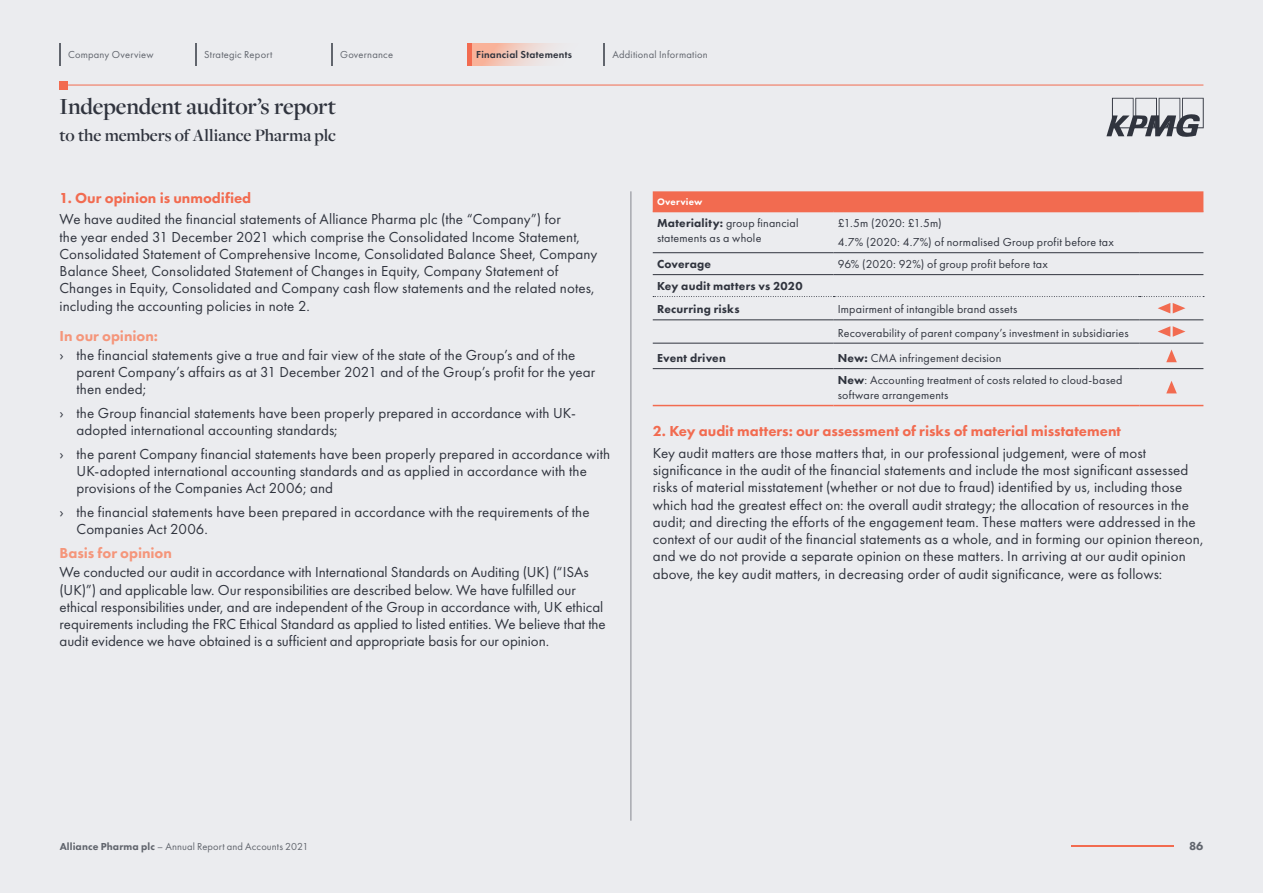
<style>
.page{position:relative;width:1263px;height:893px;background:#ebecef}
.page>*{position:absolute;margin:0;border:0;box-sizing:border-box;transform-origin:0 0}
.t1{font:600 24px "Freight Disp Pro";letter-spacing:-.01em;color:#30343e}
.t2{font:600 18px "Freight Disp Pro";letter-spacing:-.005em;color:#30343e}
.t3{font:15px/17.2px "Futura PT";letter-spacing:.005em;color:#30343e}
.t4{font:800 15px "Futura PT";color:#f26b50}
.t5{font:800 15px "Futura PT";letter-spacing:-.005em;color:#f5967b}
.t6{font:12px/15px "Futura PT";letter-spacing:.015em;color:#30343e}
.t7{font:800 12px/23.2px "Futura PT";letter-spacing:.02em;color:#30343e}
.t8{font:800 12px "Futura PT";color:#61656d}
.t9{font:10.5px "Futura PT";letter-spacing:.02em;color:#61656d}
.t10{font:600 10.5px "Futura PT";letter-spacing:.025em;color:#30343e}
.t11{font:800 9.75px "Futura PT";letter-spacing:.02em;color:#fff}
.s1{font-weight:800}
</style>
<div class="page">
<svg style="left:1106px;top:98px;width:98px;height:39px"></svg>
<hr style="left:631px;top:191px;width:1px;height:630px;background:#858890">
<div style="left:653px;top:191px;width:550px;height:20px;background:#f26b50"></div>
<hr style="left:653px;top:252px;width:180px;height:1px;background:#30343e">
<hr style="left:833px;top:252px;width:307px;height:1px;background:#30343e">
<hr style="left:1140px;top:252px;width:63px;height:1px;background:#30343e">
<hr style="left:653px;top:274px;width:180px;height:1px;background:#30343e">
<hr style="left:833px;top:274px;width:307px;height:1px;background:#30343e">
<hr style="left:1140px;top:274px;width:63px;height:1px;background:#30343e">
<hr style="left:653px;top:319px;width:180px;height:1px;background:#30343e">
<hr style="left:833px;top:319px;width:307px;height:1px;background:#30343e">
<hr style="left:1140px;top:319px;width:63px;height:1px;background:#30343e">
<hr style="left:653px;top:343px;width:180px;height:1px;background:#30343e">
<hr style="left:833px;top:343px;width:307px;height:1px;background:#30343e">
<hr style="left:1140px;top:343px;width:63px;height:1px;background:#30343e">
<hr style="left:653px;top:368px;width:180px;height:1px;background:#30343e">
<hr style="left:833px;top:368px;width:307px;height:1px;background:#30343e">
<hr style="left:1140px;top:368px;width:63px;height:1px;background:#30343e">
<svg style="left:653px;top:296px;width:551px;height:1px"></svg>
<hr style="left:653px;top:405px;width:180px;height:1px;background:#f26b50">
<hr style="left:833px;top:405px;width:307px;height:1px;background:#f26b50">
<hr style="left:1140px;top:405px;width:63px;height:1px;background:#f26b50">
<hr style="left:653px;top:211px;width:180px;height:1px;background:#f26b50">
<hr style="left:833px;top:211px;width:307px;height:1px;background:#f26b50">
<hr style="left:1140px;top:211px;width:63px;height:1px;background:#f26b50">
<svg style="left:1158px;top:303px;width:27px;height:10px"></svg>
<svg style="left:1158px;top:326px;width:27px;height:11px"></svg>
<svg style="left:1166px;top:350px;width:11px;height:12px"></svg>
<svg style="left:1166px;top:381px;width:11px;height:12px"></svg>
<hr style="left:1071px;top:846px;width:103px;height:1px;background:#f26b50">
<hr style="left:68px;top:85px;width:1135px;height:1px;background:#f26b50">
<div style="left:60px;top:81px;width:8px;height:8px;background:#f26b50"></div>
<svg style="left:472px;top:43px;width:81px;height:22px"></svg>
<hr style="left:468px;top:43px;width:4px;height:22px;background:#f26b50">
<svg style="left:60px;top:43px;width:1px;height:22px"></svg>
<svg style="left:332px;top:43px;width:1px;height:22px"></svg>
<svg style="left:196px;top:43px;width:1px;height:22px"></svg>
<svg style="left:604px;top:43px;width:1px;height:22px"></svg>
<p class="t9" style="left:68px;top:48px;width:87px">Company Overview</p>
<p class="t9" style="left:204px;top:48px;width:70px">Strategic Report</p>
<p class="t9" style="left:340px;top:48px;width:54px">Governance</p>
<p class="t10" style="left:476px;top:47px;width:97px">Financial Statements</p>
<p class="t9" style="left:612px;top:48px;width:97px">Additional Information</p>
<h1 class="t1" style="left:60px;top:91px;width:278px">Independent auditor’s report</h1>
<p class="t2" style="left:60px;top:123px;width:278px">to the members of Alliance Pharma plc</p>
<p class="t4" style="left:60px;top:188px;width:193px">1. Our opinion is unmodified</p>
<p class="t3" style="left:60px;top:211px;width:539px">We have audited the financial statements of Alliance Pharma plc (the “Company”) for<br>the year ended 31 December 2021 which comprise the Consolidated Income Statement, Consolidated Statement of Comprehensive Income, Consolidated Balance Sheet, Company Balance Sheet, Consolidated Statement of Changes in Equity, Company Statement of Changes in Equity, Consolidated and Company cash flow statements and the related notes, including the accounting policies in note 2.</p>
<p class="t5" style="left:60px;top:326px;width:100px">In our opinion:</p>
<p class="t3" style="left:77px;top:346px;width:520px;text-indent:-17px">› the financial statements give a true and fair view of the state of the Group’s and of the parent Company’s affairs as at 31 December 2021 and of the Group’s profit for the year then ended;</p>
<p class="t3" style="left:77px;top:404px;width:501px;text-indent:-17px">› the Group financial statements have been properly prepared in accordance with UK&shy;adopted international accounting standards;</p>
<p class="t3" style="left:77px;top:445px;width:535px;text-indent:-17px">› the parent Company financial statements have been properly prepared in accordance with<br>UK-adopted international accounting standards and as applied in accordance with the provisions of the Companies Act 2006; and</p>
<p class="t3" style="left:77px;top:503px;width:514px;text-indent:-17px">› the financial statements have been prepared in accordance with the requirements of the<br>Companies Act 2006.</p>
<p class="t5" style="left:60px;top:544px;width:114px">Basis for opinion</p>
<p class="t3" style="left:60px;top:564px;width:548px">We conducted our audit in accordance with International Standards on Auditing (UK) (“ISAs (UK)”) and applicable law. Our responsibilities are described below. We have fulfilled our ethical responsibilities under, and are independent of the Group in accordance with, UK ethical requirements including the FRC Ethical Standard as applied to listed entities. We believe that the audit evidence we have obtained is a sufficient and appropriate basis for our opinion.</p>
<p class="t11" style="left:657px;top:196px;width:47px">Overview</p>
<p class="t6" style="left:657px;top:216px;width:143px"><span class="s1">Materiality:</span> group financial statements as a whole</p>
<p class="t6" style="left:838px;top:213px;width:278px;line-height:19.2px">£1.5m (2020: £1.5m)<br>4.7% (2020: 4.7%) of normalised Group profit before tax</p>
<p class="t7" style="left:657px;top:252px;width:56px">Coverage</p>
<p class="t6" style="left:838px;top:257px;width:212px">96% (2020: 92%) of group profit before tax</p>
<p class="t7" style="left:657px;top:274px;width:147px">Key audit matters vs 2020<br>Recurring risks</p>
<p class="t6" style="left:838px;top:298px;width:292px;line-height:23.2px">Impairment of intangible brand assets<br>Recoverability of parent company’s investment in subsidiaries</p>
<p class="t7" style="left:657px;top:346px;width:70px">Event driven</p>
<p class="t6" style="left:838px;top:347px;width:286px;line-height:21.9px"><span class="s1">New:</span> CMA infringement decision<br><span class="s1">New</span>: Accounting treatment of costs related to cloud-based</p>
<p class="t6" style="left:838px;top:388px;width:112px">software arrangements</p>
<p class="t4" style="left:653px;top:422px;width:470px">2. Key audit matters: our assessment of risks of material misstatement</p>
<p class="t3" style="left:653px;top:444px;width:552px">Key audit matters are those matters that, in our professional judgement, were of most significance in the audit of the financial statements and include the most significant assessed risks of material misstatement (whether or not due to fraud) identified by us, including those which had the greatest effect on: the overall audit strategy; the allocation of resources in the audit; and directing the efforts of the engagement team. These matters were addressed in the context of our audit of the financial statements as a whole, and in forming our opinion thereon, and we do not provide a separate opinion on these matters. In arriving at our audit opinion above, the key audit matters, in decreasing order of audit significance, were as follows:</p>
<p class="t9" style="left:60px;top:840px;width:250px"><span class="s1">Alliance Pharma plc</span> – Annual Report and Accounts 2021</p>
<p class="t8" style="left:1189px;top:839px;width:16px">86</p>
</div>
